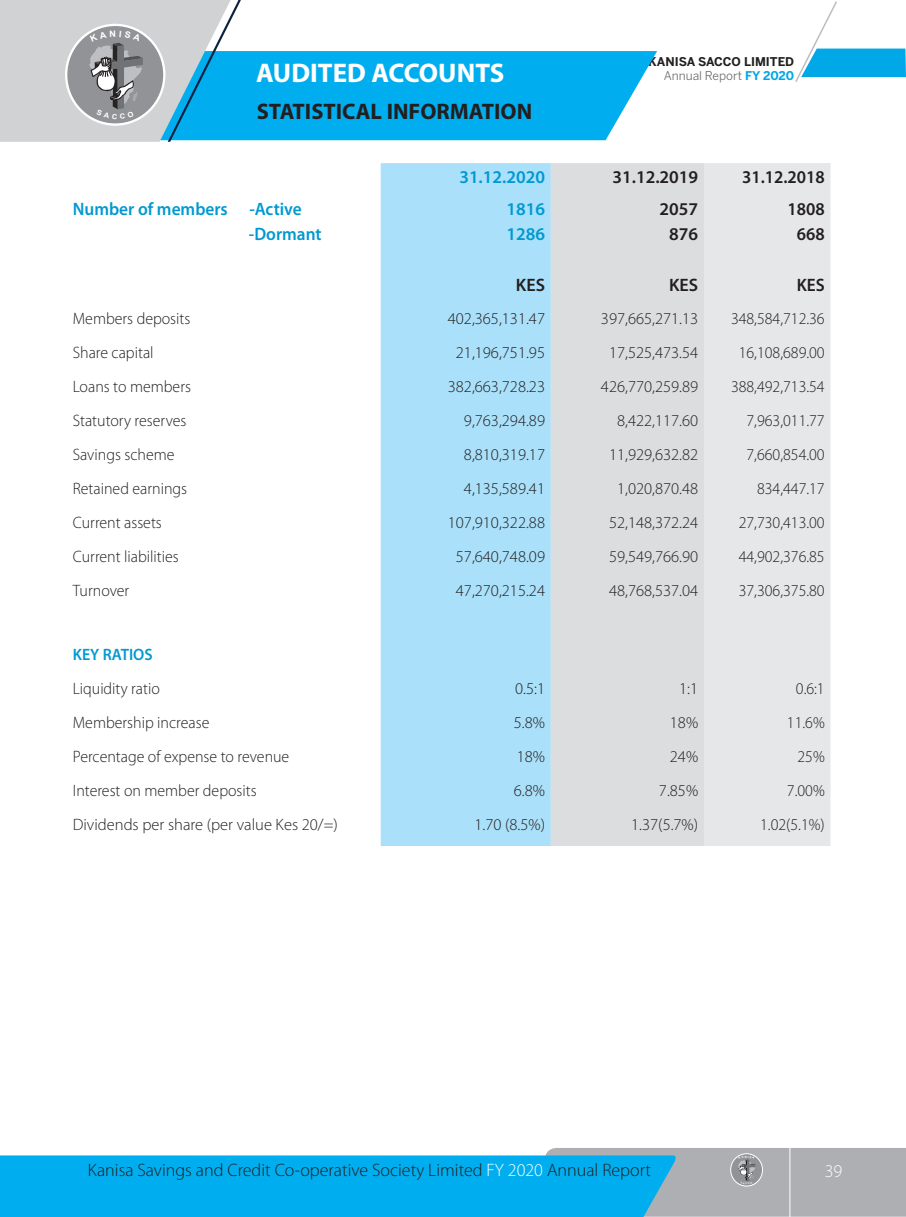
<style>
.page{position:relative;width:906px;height:1217px;background:#fff}
.page>*{position:absolute;margin:0;border:0;box-sizing:border-box;transform-origin:0 0}
.t1{font:700 27px "Myriad Pro";color:#fff}
.t2{font:700 22.5px "Myriad Pro";color:#231f20}
.t3{font:300 18px "Myriad Pro";color:#231f20}
.t4{font:600 18px "Myriad Pro";color:#0099d1;scale:.96 1}
.t5{font:600 18px "Myriad Pro";color:#231f20}
.t6{font:600 18px "Myriad Pro";color:#231f20;scale:.96 1}
.t7{font:600 18px "Myriad Pro";color:#0099d1}
.t8{font:300 18px "Myriad Pro";color:#fff}
.t9{font:300 16.5px "Myriad Pro";color:#231f20;scale:.96 1}
.t10{font:300 16.5px "Myriad Pro";color:#231f20}
.t11{font:600 16.5px "Myriad Pro";color:#0099d1;scale:.96 1}
.t12{font:700 12px/14.4px "Benton Sans";color:#231f20;text-align:right}
.s1{font-weight:400;color:#6c6d70}
.s2{color:#00a8e7}
.s3{color:#fff}
</style>
<div class="page">
<svg style="left:795px;top:1px;width:111px;height:81px"></svg>
<div style="left:381px;top:163px;width:170px;height:682px;background:#aae0f9"></div>
<div style="left:551px;top:163px;width:153px;height:682px;background:#dcdddf"></div>
<div style="left:704px;top:163px;width:126px;height:682px;background:#e6e7e9"></div>
<svg style="left:241px;top:51px;width:416px;height:89px;background:#0fb3ef"></svg>
<svg style="left:0;top:1148px;width:906px;height:68px;background:#42b3df"></svg>
<svg style="left:0;top:0;width:241px;height:142px;background:#a5bfcb"></svg>
<p class="t1" style="left:256px;top:56px;width:250px">AUDITED ACCOUNTS</p>
<p class="t2" style="left:257px;top:97px;width:277px">STATISTICAL INFORMATION</p>
<p class="t12" style="left:648px;top:54px;width:147px">KANISA SACCO LIMITED<br><span class="s1">Annual Report</span> <span class="s2">FY 2020</span></p>
<p class="t7" style="left:459px;top:165px;width:87px">31.12.2020</p>
<p class="t5" style="left:612px;top:165px;width:87px">31.12.2019</p>
<p class="t6" style="left:742px;top:165px;width:88px">31.12.2018</p>
<p class="t4" style="left:73px;top:197px;width:240px">Number of members -Active</p>
<p class="t7" style="left:506px;top:197px;width:40px">1816</p>
<p class="t5" style="left:659px;top:197px;width:40px">2057</p>
<p class="t6" style="left:787px;top:197px;width:40px">1808</p>
<p class="t4" style="left:249px;top:222px;width:77px">-Dormant</p>
<p class="t7" style="left:506px;top:222px;width:40px">1286</p>
<p class="t5" style="left:669px;top:222px;width:30px">876</p>
<p class="t6" style="left:797px;top:222px;width:31px">668</p>
<p class="t5" style="left:516px;top:273px;width:31px">KES</p>
<p class="t5" style="left:669px;top:273px;width:31px">KES</p>
<p class="t6" style="left:796px;top:273px;width:31px">KES</p>
<p class="t9" style="left:73px;top:308px;width:124px">Members deposits</p>
<p class="t10" style="left:448px;top:308px;width:99px">402,365,131.47</p>
<p class="t10" style="left:601px;top:308px;width:99px">397,665,271.13</p>
<p class="t9" style="left:731px;top:308px;width:99px">348,584,712.36</p>
<p class="t9" style="left:73px;top:342px;width:86px">Share capital</p>
<p class="t10" style="left:456px;top:342px;width:91px">21,196,751.95</p>
<p class="t10" style="left:609px;top:342px;width:91px">17,525,473.54</p>
<p class="t9" style="left:739px;top:342px;width:91px">16,108,689.00</p>
<p class="t9" style="left:73px;top:376px;width:125px">Loans to members</p>
<p class="t10" style="left:448px;top:376px;width:99px">382,663,728.23</p>
<p class="t10" style="left:601px;top:376px;width:99px">426,770,259.89</p>
<p class="t9" style="left:731px;top:376px;width:99px">388,492,713.54</p>
<p class="t9" style="left:73px;top:410px;width:120px">Statutory reserves</p>
<p class="t10" style="left:464px;top:410px;width:83px">9,763,294.89</p>
<p class="t10" style="left:617px;top:410px;width:83px">8,422,117.60</p>
<p class="t9" style="left:746px;top:410px;width:83px">7,963,011.77</p>
<p class="t9" style="left:73px;top:444px;width:107px">Savings scheme</p>
<p class="t10" style="left:464px;top:444px;width:83px">8,810,319.17</p>
<p class="t10" style="left:609px;top:444px;width:91px">11,929,632.82</p>
<p class="t9" style="left:746px;top:444px;width:83px">7,660,854.00</p>
<p class="t9" style="left:73px;top:478px;width:121px">Retained earnings</p>
<p class="t10" style="left:464px;top:478px;width:83px">4,135,589.41</p>
<p class="t10" style="left:617px;top:478px;width:83px">1,020,870.48</p>
<p class="t9" style="left:757px;top:478px;width:72px">834,447.17</p>
<p class="t9" style="left:73px;top:512px;width:94px">Current assets</p>
<p class="t10" style="left:448px;top:512px;width:99px">107,910,322.88</p>
<p class="t10" style="left:609px;top:512px;width:91px">52,148,372.24</p>
<p class="t9" style="left:739px;top:512px;width:91px">27,730,413.00</p>
<p class="t9" style="left:73px;top:546px;width:112px">Current liabilities</p>
<p class="t10" style="left:456px;top:546px;width:91px">57,640,748.09</p>
<p class="t10" style="left:609px;top:546px;width:91px">59,549,766.90</p>
<p class="t9" style="left:739px;top:546px;width:91px">44,902,376.85</p>
<p class="t9" style="left:73px;top:580px;width:60px">Turnover</p>
<p class="t10" style="left:456px;top:580px;width:91px">47,270,215.24</p>
<p class="t10" style="left:609px;top:580px;width:91px">48,768,537.04</p>
<p class="t9" style="left:739px;top:580px;width:91px">37,306,375.80</p>
<p class="t11" style="left:73px;top:644px;width:85px">KEY RATIOS</p>
<p class="t9" style="left:73px;top:678px;width:92px">Liquidity ratio</p>
<p class="t10" style="left:515px;top:678px;width:31px">0.5:1</p>
<p class="t10" style="left:679px;top:678px;width:20px">1:1</p>
<p class="t9" style="left:796px;top:678px;width:32px">0.6:1</p>
<p class="t9" style="left:73px;top:712px;width:144px">Membership increase</p>
<p class="t10" style="left:514px;top:712px;width:33px">5.8%</p>
<p class="t10" style="left:670px;top:712px;width:30px">18%</p>
<p class="t9" style="left:787px;top:712px;width:41px">11.6%</p>
<p class="t9" style="left:73px;top:746px;width:227px">Percentage of expense to revenue</p>
<p class="t10" style="left:517px;top:746px;width:30px">18%</p>
<p class="t10" style="left:670px;top:746px;width:30px">24%</p>
<p class="t9" style="left:797px;top:746px;width:30px">25%</p>
<p class="t9" style="left:73px;top:780px;width:193px">Interest on member deposits</p>
<p class="t10" style="left:514px;top:780px;width:33px">6.8%</p>
<p class="t10" style="left:659px;top:780px;width:41px">7.85%</p>
<p class="t9" style="left:787px;top:780px;width:41px">7.00%</p>
<p class="t10" style="left:73px;top:814px;width:267px">Dividends per share (per value Kes 20/=)</p>
<p class="t10" style="left:474px;top:814px;width:72px">1.70 (8.5%)</p>
<p class="t10" style="left:631px;top:814px;width:68px">1.37(5.7%)</p>
<p class="t9" style="left:760px;top:814px;width:69px">1.02(5.1%)</p>
<p class="t3" style="left:88px;top:1159px;width:565px">Kanisa Savings and Credit Co-operative Society Limited <span class="s3">FY 2020</span> Annual Report</p>
<p class="t8" style="left:824px;top:1159px;width:19px">39</p>
</div>
